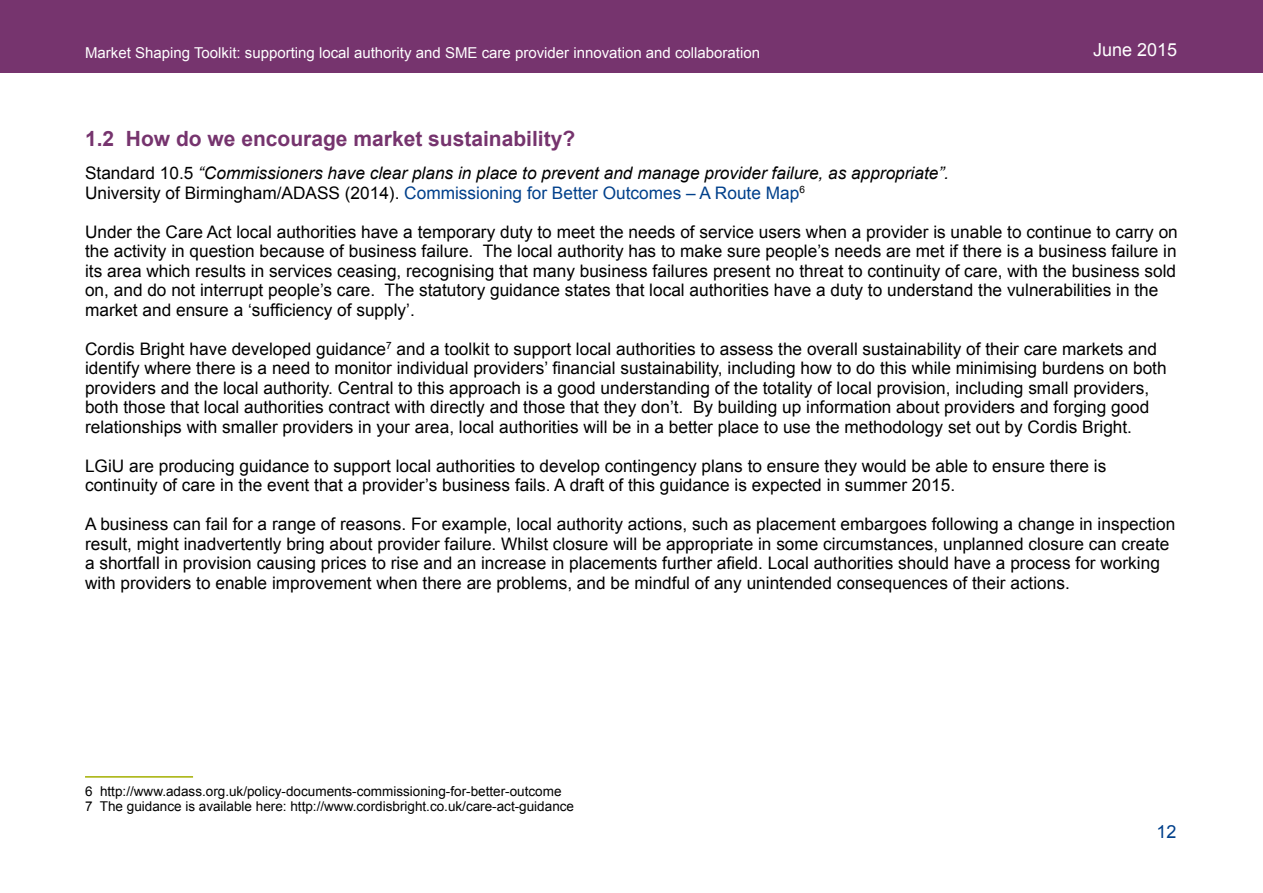
<style>
.page{position:relative;width:1263px;height:893px;background:#fff}
.page>*{position:absolute;margin:0;border:0;box-sizing:border-box;transform-origin:0 0}
.t1{font:700 21px "Arial";color:#76346e}
.t2{font:18px "Arial";color:#fff}
.t3{font:18px "Arial";color:#00408b}
.t4{font:17.25px/19.5px "Arial";color:#000}
.t5{font:italic 17.25px/19.5px "Arial";color:#000}
.t6{font:15px "Arial";color:#fff}
.t7{font:13.5px/15px "Arial";color:#000}
.s1{font-style:normal}
.s2{font-style:normal;color:#00408b}
</style>
<div class="page">
<div style="left:0;top:0;width:1263px;height:72px;background:#76346e"></div>
<hr style="left:85px;top:776px;width:108px;height:2px;background:#a4af00">
<p class="t6" style="left:85px;top:43px;width:677px">Market Shaping Toolkit: supporting local authority and SME care provider innovation and collaboration</p>
<p class="t2" style="left:1093px;top:38px;width:86px">June 2015</p>
<p class="t1" style="left:85px;top:125px;width:492px">1.2 How do we encourage market sustainability?</p>
<p class="t5" style="left:85px;top:163px;width:865px"><span class="s1">Standard 10.5</span> “Commissioners have clear plans in place to prevent and manage provider failure, as appropriate”.<br><span class="s1">University of Birmingham/ADASS (2014).</span> <span class="s2">Commissioning for Better Outcomes – A Route Map</span><sup>6</sup></p>
<p class="t4" style="left:85px;top:222px;width:1094px">Under the Care Act local authorities have a temporary duty to meet the needs of service users when a provider is unable to continue to carry on the activity in question because of business failure. The local authority has to make sure people’s needs are met if there is a business failure in its area which results in services ceasing, recognising that many business failures present no threat to continuity of care, with the business sold on, and do not interrupt people’s care. The statutory guidance states that local authorities have a duty to understand the vulnerabilities in the market and ensure a ‘sufficiency of supply’.</p>
<p class="t4" style="left:85px;top:339px;width:1083px">Cordis Bright have developed guidance<sup>7</sup> and a toolkit to support local authorities to assess the overall sustainability of their care markets and identify where there is a need to monitor individual providers’ financial sustainability, including how to do this while minimising burdens on both providers and the local authority. Central to this approach is a good understanding of the totality of local provision, including small providers, both those that local authorities contract with directly and those that they don’t. By building up information about providers and forging good relationships with smaller providers in your area, local authorities will be in a better place to use the methodology set out by Cordis Bright.</p>
<p class="t4" style="left:85px;top:456px;width:1023px">LGiU are producing guidance to support local authorities to develop contingency plans to ensure they would be able to ensure there is continuity of care in the event that a provider’s business fails. A draft of this guidance is expected in summer 2015.</p>
<p class="t4" style="left:85px;top:514px;width:1092px">A business can fail for a range of reasons. For example, local authority actions, such as placement embargoes following a change in inspection result, might inadvertently bring about provider failure. Whilst closure will be appropriate in some circumstances, unplanned closure can create a shortfall in provision causing prices to rise and an increase in placements further afield. Local authorities should have a process for working with providers to enable improvement when there are problems, and be mindful of any unintended consequences of their actions.</p>
<p class="t7" style="left:85px;top:784px;width:490px">6 http://www.adass.org.uk/policy-documents-commissioning-for-better-outcome<br>7 The guidance is available here: http://www.cordisbright.co.uk/care-act-guidance</p>
<p class="t3" style="left:1156px;top:820px;width:22px">12</p>
</div>
